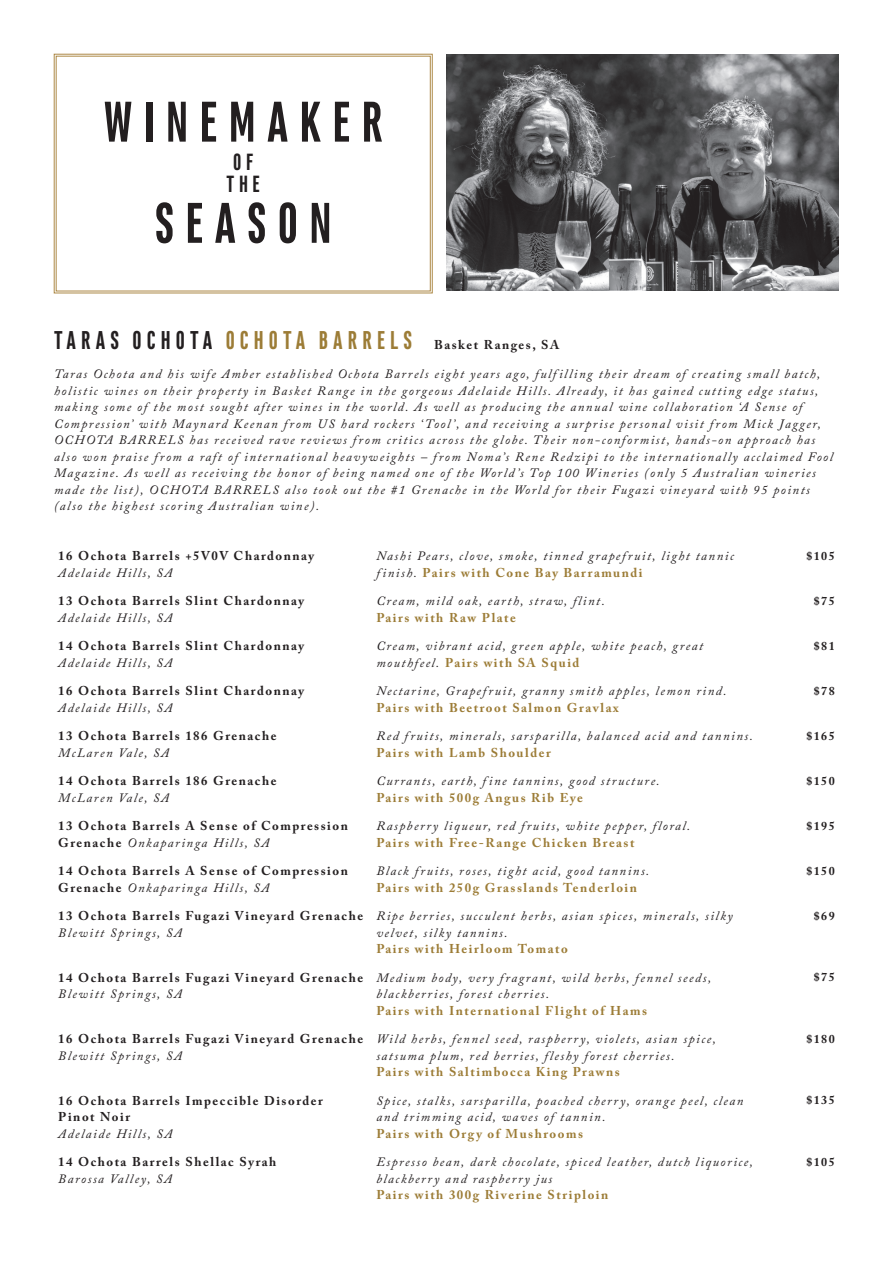
<style>
.page{position:relative;width:893px;height:1263px;background:#fff}
.page>*{position:absolute;margin:0;border:0;box-sizing:border-box;transform-origin:0 0}
.t1{font:700 60px/101.1px "Marianina Cn FY";letter-spacing:.19em;color:#231f20;text-align:center}
.t2{font:700 24.6px/21.5px "Marianina Cn FY";color:#231f20}
.t3{font:italic 12.75px/16.5px "Adobe Caslon Pro";letter-spacing:.12em;color:#231f20}
.t4{font:700 12.75px/16.5px "Adobe Caslon Pro";letter-spacing:.12em;color:#231f20}
.t5{font:700 12.75px "Adobe Caslon Pro";letter-spacing:.12em;color:#9c7c36}
.t6{font:700 12px "Adobe Caslon Pro";letter-spacing:.12em;color:#231f20}
.s1{font-family:"Marianina Cn FY";font-size:27px}
.s2{font-family:"Marianina Cn FY";font-size:27px;color:#9c7c36}
.s3{font-weight:700;font-style:normal;color:#9c7c36}
.s4{font-weight:400;font-style:italic}
</style>
<div class="page">
<img style="left:446px;top:54px;width:393px;height:237px">
<svg style="left:54px;top:54px;width:379px;height:239px"></svg>
<div style="left:56px;top:56px;width:374px;height:235px;border:1px solid #ad8947"></div>
<h1 class="t1" style="left:104px;top:71px;width:280px">WINEMAKER<br>SEASON</h1>
<h2 class="t2" style="left:227px;top:151px;width:35px">OF<br>THE</h2>
<p class="t4" style="left:54px;top:336px;width:507px"><span class="s1">TARAS OCHOTA</span> <span class="s2">OCHOTA BARRELS</span> Basket Ranges, SA</p>
<p class="t3" style="left:54px;top:365px;width:780px">Taras Ochota and his wife Amber established Ochota Barrels eight years ago, fulfilling their dream of creating small batch, holistic wines on their property in Basket Range in the gorgeous Adelaide Hills. Already, it has gained cutting edge status, making some of the most sought after wines in the world. As well as producing the annual wine collaboration ‘A Sense of Compression’ with Maynard Keenan from US hard rockers ‘Tool’, and receiving a surprise personal visit from Mick Jagger, OCHOTA BARRELS has received rave reviews from critics across the globe. Their non-conformist, hands-on approach has also won praise from a raft of international heavyweights – from Noma’s Rene Redzipi to the internationally acclaimed Fool Magazine. As well as receiving the honor of being named one of the World’s Top 100 Wineries (only 5 Australian wineries made the list), OCHOTA BARRELS also took out the #1 Grenache in the World for their Fugazi vineyard with 95 points (also the highest scoring Australian wine).</p>
<p class="t4" style="left:58px;top:548px;width:257px">16 Ochota Barrels +5V0V Chardonnay</p>
<p class="t3" style="left:58px;top:564px;width:116px">Adelaide Hills, SA</p>
<p class="t3" style="left:376px;top:548px;width:359px">Nashi Pears, clove, smoke, tinned grapefruit, light tannic finish. <span class="s3">Pairs with Cone Bay Barramundi</span></p>
<p class="t6" style="left:806px;top:548px;width:30px">$105</p>
<p class="t4" style="left:58px;top:593px;width:247px">13 Ochota Barrels Slint Chardonnay</p>
<p class="t3" style="left:58px;top:609px;width:116px">Adelaide Hills, SA</p>
<p class="t3" style="left:376px;top:593px;width:230px">Cream, mild oak, earth, straw, flint.</p>
<p class="t5" style="left:376px;top:610px;width:141px">Pairs with Raw Plate</p>
<p class="t6" style="left:814px;top:594px;width:22px">$75</p>
<p class="t4" style="left:58px;top:638px;width:247px">14 Ochota Barrels Slint Chardonnay</p>
<p class="t3" style="left:58px;top:654px;width:116px">Adelaide Hills, SA</p>
<p class="t3" style="left:376px;top:638px;width:328px">Cream, vibrant acid, green apple, white peach, great mouthfeel. <span class="s3">Pairs with SA Squid</span></p>
<p class="t6" style="left:814px;top:639px;width:22px">$81</p>
<p class="t4" style="left:58px;top:683px;width:247px">16 Ochota Barrels Slint Chardonnay</p>
<p class="t3" style="left:58px;top:699px;width:116px">Adelaide Hills, SA</p>
<p class="t3" style="left:376px;top:683px;width:352px">Nectarine, Grapefruit, granny smith apples, lemon rind.</p>
<p class="t5" style="left:376px;top:700px;width:244px">Pairs with Beetroot Salmon Gravlax</p>
<p class="t6" style="left:814px;top:684px;width:22px">$78</p>
<p class="t4" style="left:58px;top:728px;width:220px">13 Ochota Barrels 186 Grenache</p>
<p class="t3" style="left:58px;top:744px;width:112px">McLaren Vale, SA</p>
<p class="t3" style="left:376px;top:728px;width:378px">Red fruits, minerals, sarsparilla, balanced acid and tannins.</p>
<p class="t5" style="left:376px;top:745px;width:176px">Pairs with Lamb Shoulder</p>
<p class="t6" style="left:806px;top:729px;width:30px">$165</p>
<p class="t4" style="left:58px;top:773px;width:220px">14 Ochota Barrels 186 Grenache</p>
<p class="t3" style="left:58px;top:789px;width:112px">McLaren Vale, SA</p>
<p class="t3" style="left:376px;top:773px;width:285px">Currants, earth, fine tannins, good structure.</p>
<p class="t5" style="left:376px;top:790px;width:208px">Pairs with 500g Angus Rib Eye</p>
<p class="t6" style="left:806px;top:774px;width:30px">$150</p>
<p class="t4" style="left:58px;top:818px;width:291px">13 Ochota Barrels A Sense of Compression<br>Grenache <span class="s4">Onkaparinga Hills, SA</span></p>
<p class="t3" style="left:376px;top:818px;width:316px">Raspberry liqueur, red fruits, white pepper, floral.</p>
<p class="t5" style="left:376px;top:835px;width:260px">Pairs with Free-Range Chicken Breast</p>
<p class="t6" style="left:806px;top:819px;width:30px">$195</p>
<p class="t4" style="left:58px;top:863px;width:291px">14 Ochota Barrels A Sense of Compression<br>Grenache <span class="s4">Onkaparinga Hills, SA</span></p>
<p class="t3" style="left:376px;top:863px;width:275px">Black fruits, roses, tight acid, good tannins.</p>
<p class="t5" style="left:376px;top:880px;width:262px">Pairs with 250g Grasslands Tenderloin</p>
<p class="t6" style="left:806px;top:864px;width:30px">$150</p>
<p class="t4" style="left:58px;top:908px;width:306px">13 Ochota Barrels Fugazi Vineyard Grenache</p>
<p class="t3" style="left:58px;top:924px;width:125px">Blewitt Springs, SA</p>
<p class="t3" style="left:376px;top:908px;width:358px">Ripe berries, succulent herbs, asian spices, minerals, silky velvet, silky tannins.</p>
<p class="t5" style="left:376px;top:941px;width:193px">Pairs with Heirloom Tomato</p>
<p class="t6" style="left:814px;top:909px;width:22px">$69</p>
<p class="t4" style="left:58px;top:969px;width:306px">14 Ochota Barrels Fugazi Vineyard Grenache</p>
<p class="t3" style="left:58px;top:986px;width:125px">Blewitt Springs, SA</p>
<p class="t3" style="left:376px;top:969px;width:336px">Medium body, very fragrant, wild herbs, fennel seeds, blackberries, forest cherries.</p>
<p class="t5" style="left:376px;top:1003px;width:272px">Pairs with International Flight of Hams</p>
<p class="t6" style="left:814px;top:970px;width:22px">$75</p>
<p class="t4" style="left:58px;top:1031px;width:306px">16 Ochota Barrels Fugazi Vineyard Grenache</p>
<p class="t3" style="left:58px;top:1047px;width:125px">Blewitt Springs, SA</p>
<p class="t3" style="left:376px;top:1031px;width:341px">Wild herbs, fennel seed, raspberry, violets, asian spice, satsuma plum, red berries, fleshy forest cherries.</p>
<p class="t5" style="left:376px;top:1064px;width:245px">Pairs with Saltimbocca King Prawns</p>
<p class="t6" style="left:806px;top:1032px;width:30px">$180</p>
<p class="t4" style="left:58px;top:1092px;width:266px">16 Ochota Barrels Impeccible Disorder<br>Pinot Noir</p>
<p class="t3" style="left:58px;top:1125px;width:116px">Adelaide Hills, SA</p>
<p class="t3" style="left:376px;top:1092px;width:369px">Spice, stalks, sarsparilla, poached cherry, orange peel, clean and trimming acid, waves of tannin.</p>
<p class="t5" style="left:376px;top:1126px;width:208px">Pairs with Orgy of Mushrooms</p>
<p class="t6" style="left:806px;top:1093px;width:30px">$135</p>
<p class="t4" style="left:58px;top:1154px;width:220px">14 Ochota Barrels Shellac Syrah</p>
<p class="t3" style="left:58px;top:1170px;width:115px">Barossa Valley, SA</p>
<p class="t3" style="left:376px;top:1154px;width:378px">Espresso bean, dark chocolate, spiced leather, dutch liquorice, blackberry and raspberry jus</p>
<p class="t5" style="left:376px;top:1187px;width:234px">Pairs with 300g Riverine Striploin</p>
<p class="t6" style="left:806px;top:1155px;width:30px">$105</p>
</div>
